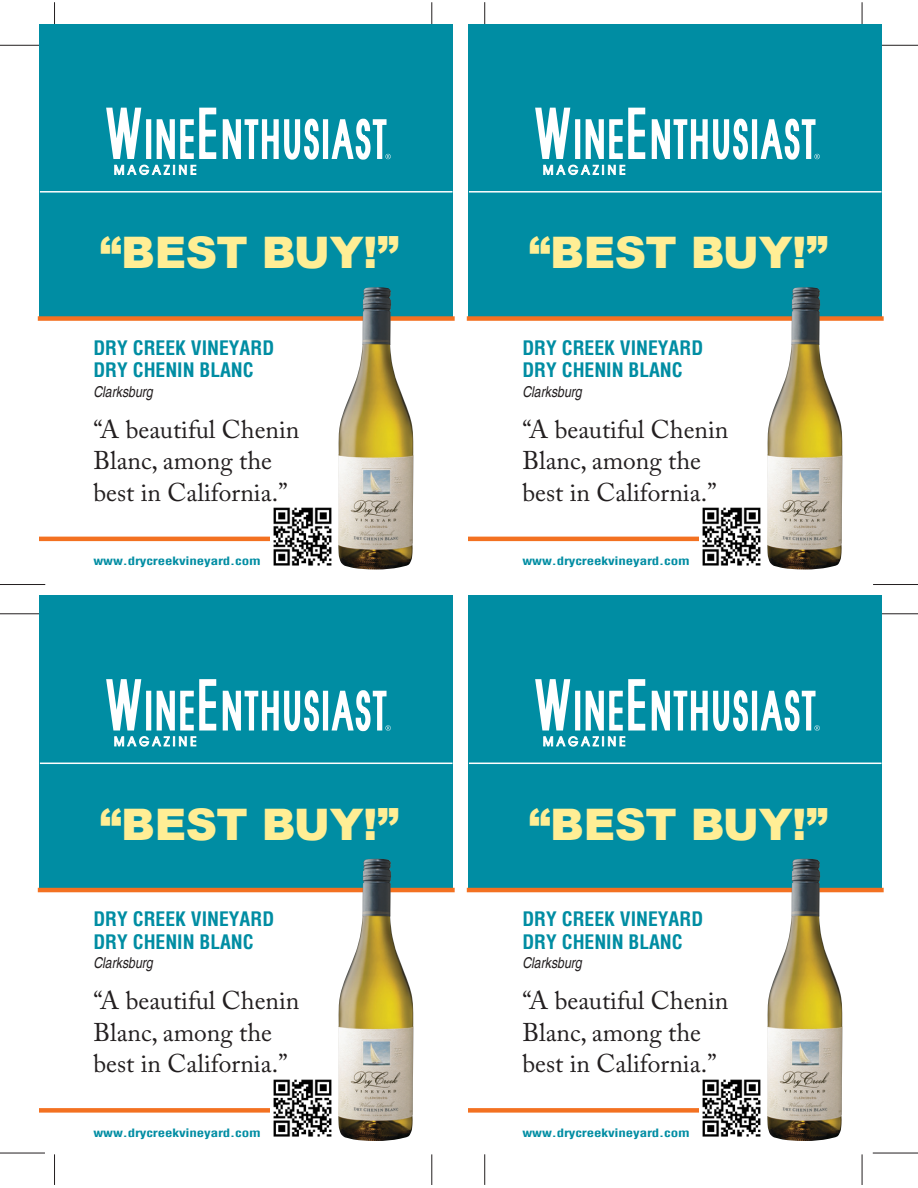
<style>
.page{position:relative;width:918px;height:1188px;background:#fff}
.page>*{position:absolute;margin:0;border:0;box-sizing:border-box;transform-origin:0 0}
.t1{font:900 43.5px "Arial";letter-spacing:-.01em;color:#ffee95}
.t2{font:25.5px/31.5px "Adobe Caslon Pro";color:#231f20}
.t3{font:700 condensed 19.5px "Helvetica";color:#008da3}
.t4{font:italic condensed 15px "Helvetica";color:#231f20}
.t5{font:700 condensed 11.25px "Helvetica";letter-spacing:-.01em;color:#008da3;scale:1.33 1}
</style>
<div class="page">
<hr style="left:0;top:45px;width:45px;height:1px;background:#231f20">
<hr style="left:873px;top:45px;width:45px;height:1px;background:#231f20">
<hr style="left:0;top:584px;width:45px;height:1px;background:#231f20">
<hr style="left:873px;top:584px;width:45px;height:1px;background:#231f20">
<hr style="left:0;top:613px;width:45px;height:1px;background:#231f20">
<hr style="left:873px;top:613px;width:45px;height:1px;background:#231f20">
<hr style="left:0;top:1153px;width:45px;height:1px;background:#231f20">
<hr style="left:873px;top:1153px;width:45px;height:1px;background:#231f20">
<hr style="left:54px;top:2px;width:1px;height:31px;background:#231f20">
<hr style="left:54px;top:1154px;width:1px;height:31px;background:#231f20">
<hr style="left:431px;top:2px;width:1px;height:31px;background:#231f20">
<hr style="left:431px;top:1154px;width:1px;height:31px;background:#231f20">
<hr style="left:484px;top:2px;width:1px;height:31px;background:#231f20">
<hr style="left:484px;top:1154px;width:1px;height:31px;background:#231f20">
<hr style="left:862px;top:2px;width:1px;height:31px;background:#231f20">
<hr style="left:862px;top:1154px;width:1px;height:31px;background:#231f20">
<div style="left:39px;top:24px;width:414px;height:296px;background:#008da3"></div>
<svg style="left:106px;top:107px;width:285px;height:69px"></svg>
<hr style="left:40px;top:191px;width:413px;height:2px;background:#fff">
<div style="left:38px;top:316px;width:417px;height:5px;background:#f37121"></div>
<hr style="left:39px;top:537px;width:262px;height:4px;background:#f37121">
<img style="left:338px;top:287px;width:75px;height:283px">
<div style="left:270px;top:506px;width:63px;height:64px;background:#fff"></div>
<img style="left:273px;top:507px;width:59px;height:59px">
<div style="left:468px;top:24px;width:414px;height:296px;background:#008da3"></div>
<svg style="left:535px;top:107px;width:285px;height:69px"></svg>
<hr style="left:469px;top:191px;width:413px;height:2px;background:#fff">
<div style="left:467px;top:316px;width:417px;height:5px;background:#f37121"></div>
<hr style="left:468px;top:537px;width:262px;height:4px;background:#f37121">
<img style="left:767px;top:287px;width:75px;height:283px">
<div style="left:699px;top:506px;width:63px;height:64px;background:#fff"></div>
<img style="left:702px;top:507px;width:59px;height:59px">
<div style="left:39px;top:596px;width:414px;height:295px;background:#008da3"></div>
<svg style="left:106px;top:679px;width:285px;height:68px"></svg>
<hr style="left:40px;top:763px;width:413px;height:1px;background:#fff">
<hr style="left:38px;top:888px;width:417px;height:4px;background:#f37121">
<div style="left:39px;top:1108px;width:262px;height:5px;background:#f37121"></div>
<img style="left:338px;top:859px;width:75px;height:282px">
<div style="left:270px;top:1077px;width:63px;height:64px;background:#fff"></div>
<img style="left:273px;top:1079px;width:59px;height:58px">
<div style="left:468px;top:596px;width:414px;height:295px;background:#008da3"></div>
<svg style="left:535px;top:679px;width:285px;height:68px"></svg>
<hr style="left:469px;top:763px;width:413px;height:1px;background:#fff">
<hr style="left:467px;top:888px;width:417px;height:4px;background:#f37121">
<div style="left:468px;top:1108px;width:262px;height:5px;background:#f37121"></div>
<img style="left:767px;top:859px;width:75px;height:282px">
<div style="left:699px;top:1077px;width:63px;height:64px;background:#fff"></div>
<img style="left:702px;top:1079px;width:59px;height:58px">
<p class="t1" style="left:100px;top:225px;width:300px">“BEST BUY!”</p>
<p class="t1" style="left:529px;top:225px;width:300px">“BEST BUY!”</p>
<p class="t3" style="left:93px;top:335px;width:182px">DRY CREEK VINEYARD</p>
<p class="t3" style="left:93px;top:357px;width:162px">DRY CHENIN BLANC</p>
<p class="t4" style="left:93px;top:383px;width:61px">Clarksburg</p>
<p class="t2" style="left:93px;top:413px;width:208px">“A beautiful Chenin<br>Blanc, among the best in California.”</p>
<p class="t3" style="left:522px;top:335px;width:182px">DRY CREEK VINEYARD</p>
<p class="t3" style="left:522px;top:357px;width:162px">DRY CHENIN BLANC</p>
<p class="t4" style="left:522px;top:383px;width:61px">Clarksburg</p>
<p class="t2" style="left:522px;top:413px;width:208px">“A beautiful Chenin<br>Blanc, among the best in California.”</p>
<p class="t5" style="left:93px;top:554px;width:127px">www.drycreekvineyard.com</p>
<p class="t5" style="left:522px;top:554px;width:127px">www.drycreekvineyard.com</p>
<p class="t1" style="left:100px;top:797px;width:300px">“BEST BUY!”</p>
<p class="t1" style="left:529px;top:797px;width:300px">“BEST BUY!”</p>
<p class="t3" style="left:93px;top:906px;width:182px">DRY CREEK VINEYARD</p>
<p class="t3" style="left:93px;top:929px;width:162px">DRY CHENIN BLANC</p>
<p class="t4" style="left:93px;top:954px;width:61px">Clarksburg</p>
<p class="t2" style="left:93px;top:984px;width:208px">“A beautiful Chenin<br>Blanc, among the best in California.”</p>
<p class="t3" style="left:522px;top:906px;width:182px">DRY CREEK VINEYARD</p>
<p class="t3" style="left:522px;top:929px;width:162px">DRY CHENIN BLANC</p>
<p class="t4" style="left:522px;top:954px;width:61px">Clarksburg</p>
<p class="t2" style="left:522px;top:984px;width:208px">“A beautiful Chenin<br>Blanc, among the best in California.”</p>
<p class="t5" style="left:93px;top:1125px;width:127px">www.drycreekvineyard.com</p>
<p class="t5" style="left:522px;top:1125px;width:127px">www.drycreekvineyard.com</p>
</div>
